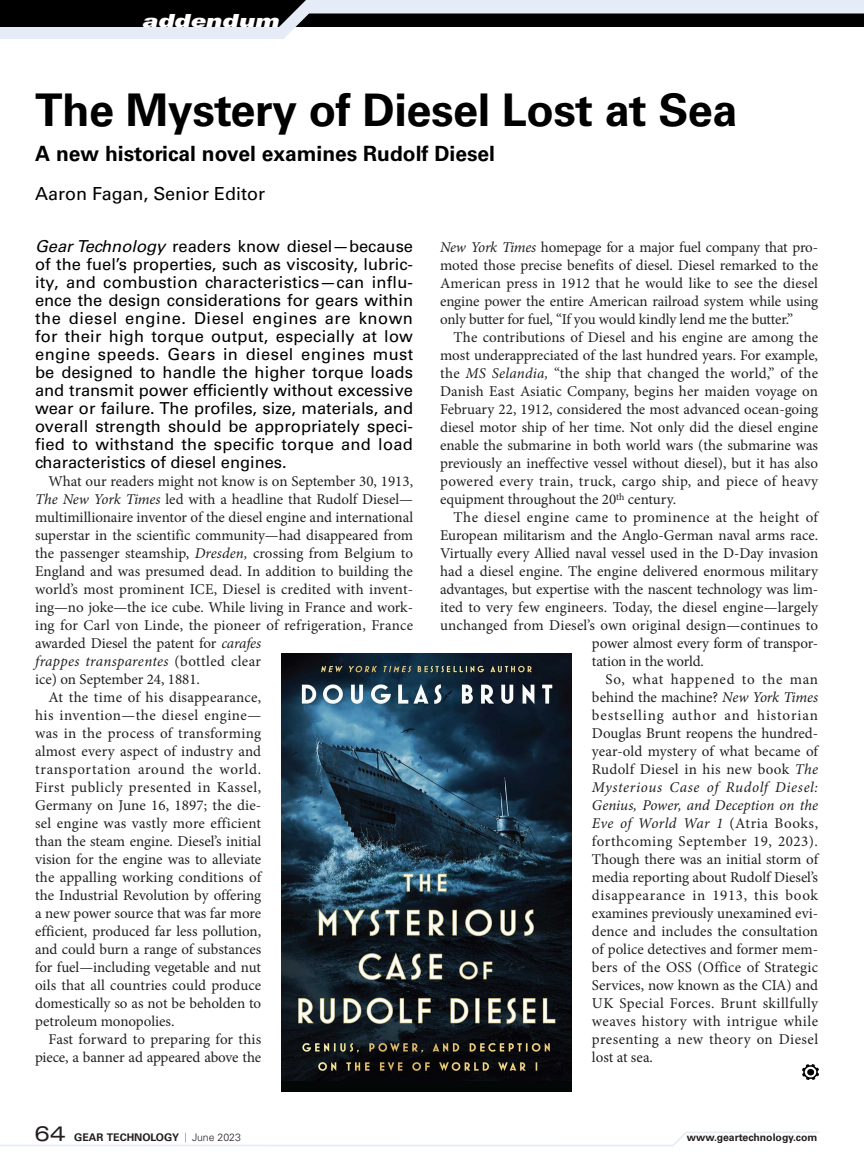
<style>
.page{position:relative;width:864px;height:1161px;background:#fff}
.page>*{position:absolute;margin:0;border:0;box-sizing:border-box;transform-origin:0 0}
.Addendum_Header{font:700 45px "Univers LT Pro 65";letter-spacing:-.01em;color:#000001}
.Feature_Subheader{font:700 21px "Univers LT Pro 65";color:#000001}
.Feature_Author{font:18px "Univers LT Std";color:#000001}
.t1{font:18px "Univers LT Std X Black Ex Obl";color:#fff}
.Body_Text_After_Head{font:16.5px/18px "Univers LT Pro 55 Roman";color:#000001;text-align:justify}
.Body_Text{font:15px/18px "Minion Pro";color:#231f20;text-align:justify}
.Body_Text-2{font:15px "Minion Pro";letter-spacing:.025em;color:#231f20}
.t2{font:700 10.5px "Univers LT Pro 65";color:#231f20}
.s1{font-family:"Univers LT Pro 55";font-style:italic}
.s2{font-style:italic}
.s3{font-family:"Univers LT Pro";font-weight:400;font-stretch:expanded;font-size:21px}
.s4{font-family:"Univers LT Pro Thin Ult Cond";font-weight:400}
.s5{font-family:"Univers LT Pro 45";font-weight:300}
</style>
<div class="page">
<img style="left:803px;top:1065px;width:15px;height:15px">
<img style="left:281px;top:654px;width:291px;height:438px">
<svg style="left:0;top:1131px;width:820px;height:16px"></svg>
<svg style="left:0;top:0;width:864px;height:39px"></svg>
<p class="t1" style="left:142px;top:10px;width:139px">addendum</p>
<p class="Addendum_Header" style="left:35px;top:78px;width:704px">The Mystery of Diesel Lost at Sea</p>
<p class="Feature_Subheader" style="left:35px;top:138px;width:462px">A new historical novel examines Rudolf Diesel</p>
<p class="Feature_Author" style="left:35px;top:182px;width:231px">Aaron Fagan, Senior Editor</p>
<p class="Body_Text_After_Head" style="left:35px;top:236px;width:380px"><span class="s1">Gear Technology</span> readers know diesel—because of the fuel’s properties, such as viscosity, lubric&shy;ity, and combustion characteristics—can influ&shy;ence the design considerations for gears within the diesel engine. Diesel engines are known for their high torque output, especially at low engine speeds. Gears in diesel engines must be designed to handle the higher torque loads and transmit power efficiently without excessive wear or failure. The profiles, size, materials, and overall strength should be appropriately speci&shy;fied to withstand the specific torque and load characteristics of diesel engines.</p>
<p class="Body_Text" style="left:35px;top:472px;width:380px;text-align:left;text-indent:14px">What our readers might not know is on September 30, 1913, <span class="s2">The New York Times</span> led with a headline that Rudolf Diesel— multimillionaire inventor of the diesel engine and international superstar in the scientific community—had disappeared from the passenger steamship, <span class="s2">Dresden,</span> crossing from Belgium to England and was presumed dead. In addition to building the world’s most prominent ICE, Diesel is credited with invent&shy;ing—no joke—the ice cube. While living in France and work&shy;ing for Carl von Linde, the pioneer of refrigeration, France awarded Diesel the patent for <span class="s2">carafes<br>frappes transparentes</span> (bottled clear<br>ice) on September 24, 1881.</p>
<p class="Body_Text" style="left:35px;top:688px;width:228px;text-indent:14px">At the time of his disappearance, his invention—the diesel engine— was in the process of transforming almost every aspect of industry and transportation around the world.<br>First publicly presented in Kassel, Germany on June 16, 1897; the die&shy;sel engine was vastly more efficient than the steam engine. Diesel’s initial vision for the engine was to alleviate the appalling working conditions of the Industrial Revolution by offering a new power source that was far more efficient, produced far less pollution, and could burn a range of substances for fuel—including vegetable and nut oils that all countries could produce domestically so as not be beholden to petroleum monopolies.</p>
<p class="Body_Text" style="left:35px;top:1030px;width:228px;text-align:right">Fast forward to preparing for this piece, a banner ad appeared above the</p>
<p class="Body_Text" style="left:440px;top:238px;width:380px"><span class="s2">New York Times</span> homepage for a major fuel company that pro&shy;moted those precise benefits of diesel. Diesel remarked to the American press in 1912 that he would like to see the diesel engine power the entire American railroad system while using only butter for fuel, “If you would kindly lend me the butter.”</p>
<p class="Body_Text" style="left:440px;top:328px;width:380px;text-indent:14px">The contributions of Diesel and his engine are among the most underappreciated of the last hundred years. For example, the <span class="s2">MS Selandia,</span> “the ship that changed the world,” of the Danish East Asiatic Company, begins her maiden voyage on February 22, 1912, considered the most advanced ocean-going diesel motor ship of her time. Not only did the diesel engine enable the submarine in both world wars (the submarine was previously an ineffective vessel without diesel), but it has also powered every train, truck, cargo ship, and piece of heavy equipment throughout the 20<sup>th</sup> century.</p>
<p class="Body_Text-2" style="left:454px;top:507px;width:366px">The diesel engine came to prominence at the height of</p>
<p class="Body_Text" style="left:440px;top:526px;width:380px">European militarism and the Anglo-German naval arms race.</p>
<p class="Body_Text" style="left:440px;top:544px;width:380px">Virtually every Allied naval vessel used in the D-Day invasion</p>
<p class="Body_Text" style="left:440px;top:562px;width:380px">had a diesel engine. The engine delivered enormous military</p>
<p class="Body_Text" style="left:440px;top:580px;width:379px">advantages, but expertise with the nascent technology was lim-</p>
<p class="Body_Text" style="left:440px;top:598px;width:380px">ited to very few engineers. Today, the diesel engine—largely</p>
<p class="Body_Text" style="left:440px;top:616px;width:380px">unchanged from Diesel’s own original design—continues to</p>
<p class="Body_Text" style="left:592px;top:634px;width:228px">power almost every form of transpor-</p>
<p class="Body_Text" style="left:592px;top:652px;width:114px">tation in the world.</p>
<p class="Body_Text" style="left:592px;top:670px;width:228px;text-indent:14px">So, what happened to the man behind the machine? <span class="s2">New York Times </span>bestselling author and historian Douglas Brunt reopens the hundred&shy;year-old mystery of what became of Rudolf Diesel in his new book <span class="s2">The Mysterious Case of Rudolf Diesel:<br>Genius, Power, and Deception on the Eve of World War 1</span> (Atria Books, forthcoming September 19, 2023).<br>Though there was an initial storm of media reporting about Rudolf Diesel’s disappearance in 1913, this book examines previously unexamined evi&shy;dence and includes the consultation of police detectives and former mem&shy;bers of the OSS (Office of Strategic Services, now known as the CIA) and UK Special Forces. Brunt skillfully weaves history with intrigue while presenting a new theory on Diesel lost at sea.</p>
<p class="t2" style="left:34px;top:1130px;width:208px"><span class="s3">64</span> GEAR TECHNOLOGY <span class="s4">|</span> <span class="s5">June 2023</span></p>
<p class="t2" style="left:687px;top:1130px;width:132px">www.geartechnology.com</p>
</div>
